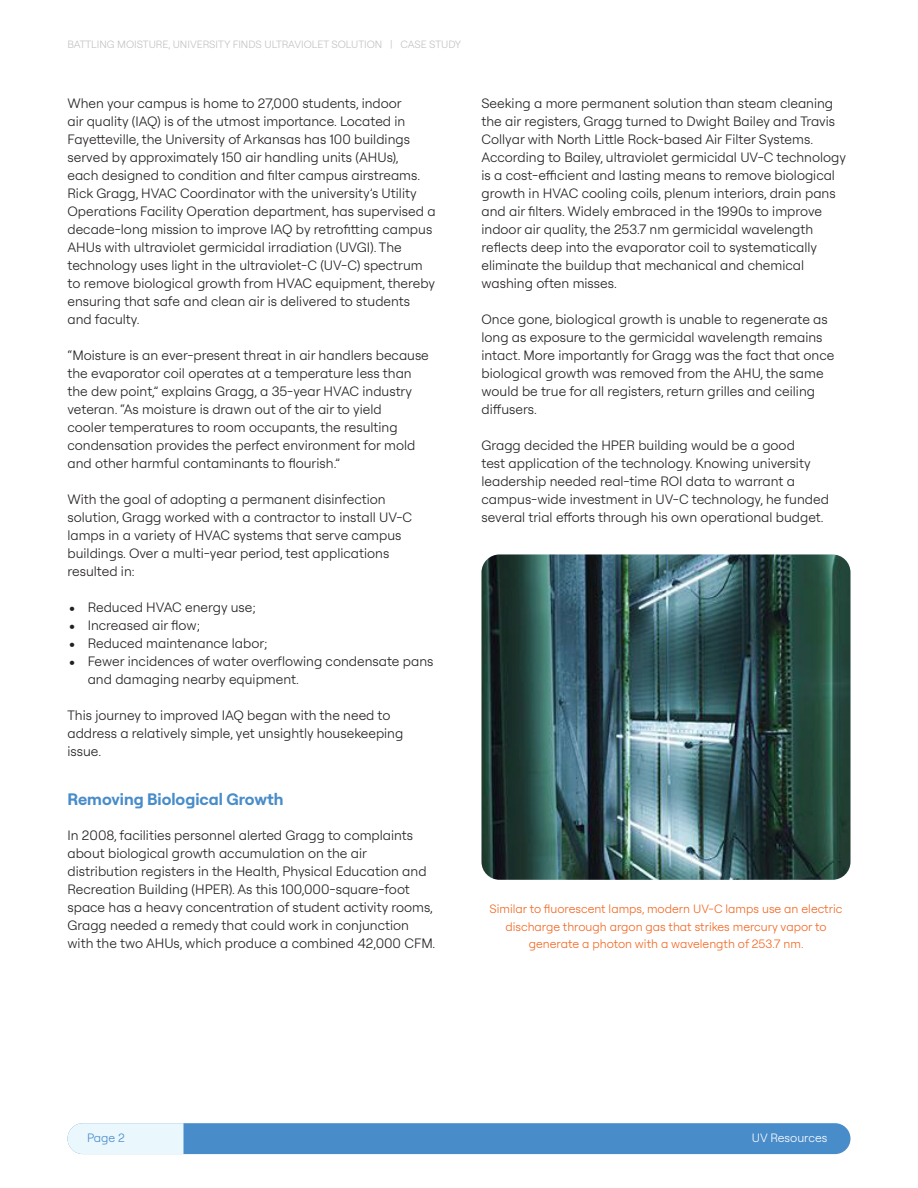
<style>
.page{position:relative;width:918px;height:1188px;background:#fff}
.page>*{position:absolute;margin:0;border:0;box-sizing:border-box;transform-origin:0 0}
.t1{font:700 16.5px "Roobert PRO";color:#488cca}
.t2{font:300 13.5px/18px "Roobert PRO";color:#231f20}
.t3{font:300 12px/17.4px "Roobert PRO";color:#f36621;text-align:center}
.t4{font:300 12px "Roobert PRO";color:#fff}
.t5{font:300 12px "Roobert PRO";color:#488cca}
.t6{font:300 10.5px "Roobert PRO";color:#c1c2c3}
.s1{font-size:27px}
</style>
<div class="page">
<div style="left:68px;top:1123px;width:783px;height:31px;background:#488cca;border-radius:15px"></div>
<div style="left:68px;top:1123px;width:115px;height:31px;background:#eaf7fd"></div>
<img style="left:482px;top:554px;width:368px;height:326px">
<p class="t6" style="left:68px;top:40px;width:395px">BATTLING MOISTURE, UNIVERSITY FINDS ULTRAVIOLET SOLUTION | CASE STUDY</p>
<p class="t2" style="left:68px;top:94px;width:370px">When your campus is home to 27,000 students, indoor<br>air quality (IAQ) is of the utmost importance. Located in Fayetteville, the University of Arkansas has 100 buildings served by approximately 150 air handling units (AHUs),<br>each designed to condition and filter campus airstreams.<br>Rick Gragg, HVAC Coordinator with the university’s Utility Operations Facility Operation department, has supervised a decade-long mission to improve IAQ by retrofitting campus AHUs with ultraviolet germicidal irradiation (UVGI). The technology uses light in the ultraviolet-C (UV-C) spectrum to remove biological growth from HVAC equipment, thereby ensuring that safe and clean air is delivered to students and faculty.</p>
<p class="t2" style="left:68px;top:346px;width:363px">“Moisture is an ever-present threat in air handlers because the evaporator coil operates at a temperature less than the dew point,” explains Gragg, a 35-year HVAC industry veteran. “As moisture is drawn out of the air to yield<br>cooler temperatures to room occupants, the resulting condensation provides the perfect environment for mold and other harmful contaminants to flourish.”</p>
<p class="t2" style="left:68px;top:491px;width:346px">With the goal of adopting a permanent disinfection solution, Gragg worked with a contractor to install UV-C lamps in a variety of HVAC systems that serve campus buildings. Over a multi-year period, test applications resulted in:</p>
<p class="t2" style="left:68px;top:598px;width:190px"><span class="s1">•</span> Reduced HVAC energy use;</p>
<p class="t2" style="left:68px;top:616px;width:134px"><span class="s1">•</span> Increased air flow;</p>
<p class="t2" style="left:68px;top:634px;width:202px"><span class="s1">•</span> Reduced maintenance labor;</p>
<p class="t2" style="left:88px;top:652px;width:347px;text-indent:-20px"><span class="s1">•</span> Fewer incidences of water overflowing condensate pans and damaging nearby equipment.</p>
<p class="t2" style="left:68px;top:706px;width:337px">This journey to improved IAQ began with the need to address a relatively simple, yet unsightly housekeeping issue.</p>
<p class="t1" style="left:68px;top:792px;width:217px">Removing Biological Growth</p>
<p class="t2" style="left:68px;top:826px;width:369px">In 2008, facilities personnel alerted Gragg to complaints about biological growth accumulation on the air distribution registers in the Health, Physical Education and Recreation Building (HPER). As this 100,000-square-foot space has a heavy concentration of student activity rooms, Gragg needed a remedy that could work in conjunction with the two AHUs, which produce a combined 42,000 CFM.</p>
<p class="t2" style="left:482px;top:94px;width:366px">Seeking a more permanent solution than steam cleaning the air registers, Gragg turned to Dwight Bailey and Travis Collyar with North Little Rock-based Air Filter Systems.<br>According to Bailey, ultraviolet germicidal UV-C technology is a cost-efficient and lasting means to remove biological growth in HVAC cooling coils, plenum interiors, drain pans and air filters. Widely embraced in the 1990s to improve indoor air quality, the 253.7 nm germicidal wavelength reflects deep into the evaporator coil to systematically eliminate the buildup that mechanical and chemical washing often misses.</p>
<p class="t2" style="left:482px;top:310px;width:354px">Once gone, biological growth is unable to regenerate as long as exposure to the germicidal wavelength remains intact. More importantly for Gragg was the fact that once biological growth was removed from the AHU, the same would be true for all registers, return grilles and ceiling diffusers.</p>
<p class="t2" style="left:482px;top:436px;width:349px">Gragg decided the HPER building would be a good<br>test application of the technology. Knowing university leadership needed real-time ROI data to warrant a campus-wide investment in UV-C technology, he funded several trial efforts through his own operational budget.</p>
<p class="t3" style="left:490px;top:900px;width:354px">Similar to fluorescent lamps, modern UV-C lamps use an electric discharge through argon gas that strikes mercury vapor to generate a photon with a wavelength of 253.7 nm.</p>
<p class="t5" style="left:87px;top:1132px;width:40px">Page 2</p>
<p class="t4" style="left:752px;top:1132px;width:77px">UV Resources</p>
</div>
